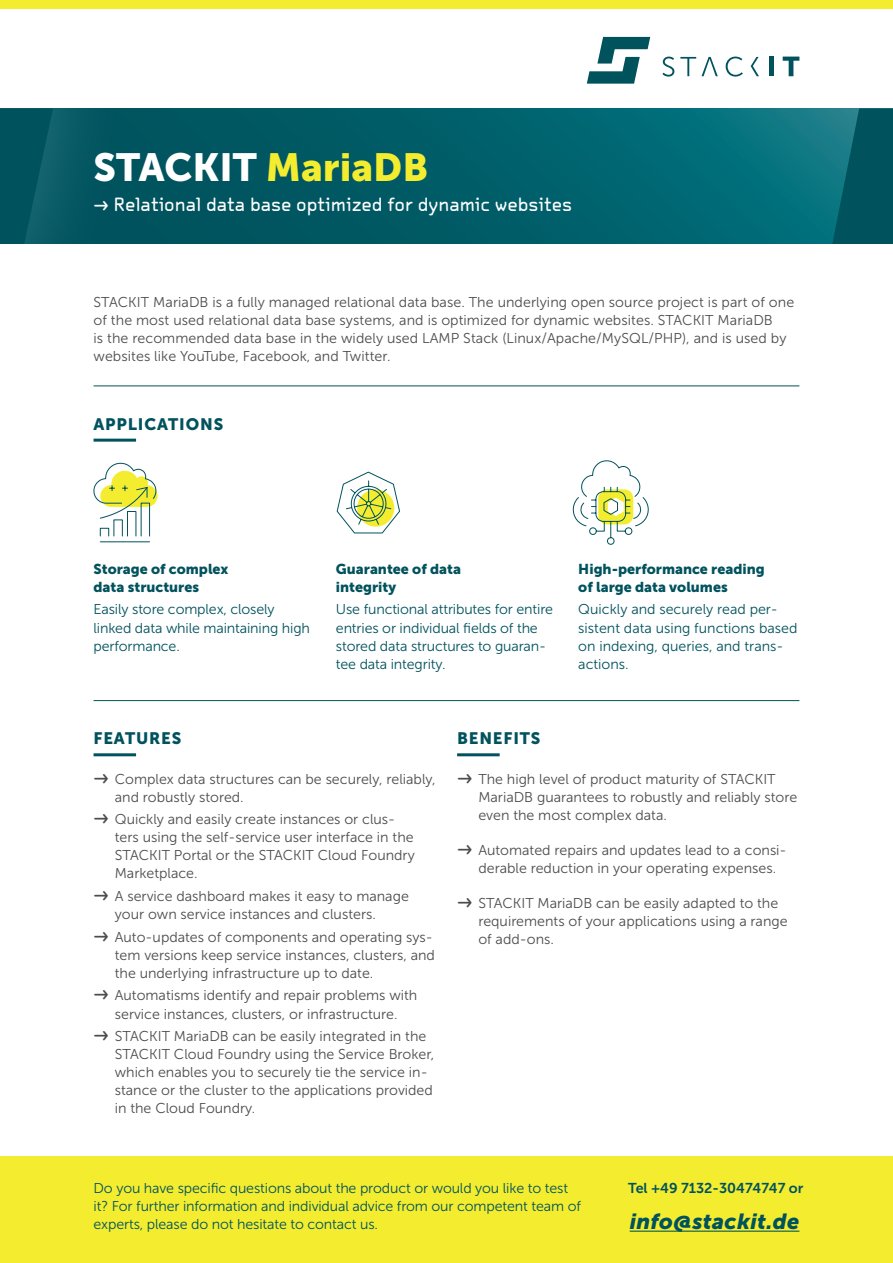
<style>
.page{position:relative;width:893px;height:1263px;background:#fff}
.page>*{position:absolute;margin:0;border:0;box-sizing:border-box;transform-origin:0 0}
.t1{font:39px "Museo Sans 900";color:#fff}
.t2{font:italic 21.75px "Museo Sans 900";letter-spacing:.015em;color:#00525d}
.t3{font:18px "OCRA Tribute Pro";color:#fff}
.Subline{font:16.5px "Museo Sans 900";letter-spacing:.05em;color:#00525d}
.t4{font:14.25px/18px "Museo Sans 300";color:#4b4c4d}
.t5{font:14.25px/18px "Museo Sans 300";letter-spacing:-.01em;color:#00525d}
.Subline-2{font:14.25px "Museo Sans 900";color:#00525d}
.t6{font:14.25px "Museo Sans 700";color:#00525d}
.s1{color:#f4ed2f}
.s2{font-family:"OCRA Tribute Pro";font-size:18px}
</style>
<div class="page">
<svg style="left:135px;top:108px;width:695px;height:136px;background:#01606b"></svg>
<div style="left:0;top:108px;width:135px;height:136px;background:#00545f"></div>
<svg style="left:25px;top:112px;width:28px;height:132px"></svg>
<svg style="left:830px;top:108px;width:63px;height:136px;background:#065c67"></svg>
<div style="left:0;top:0;width:893px;height:9px;background:#f4ed2f"></div>
<svg style="left:587px;top:37px;width:63px;height:47px"></svg>
<svg style="left:662px;top:57px;width:12px;height:20px"></svg>
<svg style="left:680px;top:57px;width:38px;height:19px"></svg>
<svg style="left:726px;top:57px;width:17px;height:20px"></svg>
<svg style="left:751px;top:57px;width:8px;height:19px"></svg>
<div style="left:769px;top:57px;width:5px;height:19px;background:#00525d"></div>
<svg style="left:783px;top:57px;width:16px;height:19px"></svg>
<hr style="left:94px;top:386px;width:705px;height:1px;background:#00525d">
<hr style="left:94px;top:700px;width:705px;height:1px;background:#00525d">
<hr style="left:94px;top:753px;width:42px;height:3px;background:#00525d">
<hr style="left:94px;top:439px;width:42px;height:3px;background:#00525d">
<svg style="left:93px;top:462px;width:65px;height:81px"></svg>
<svg style="left:572px;top:460px;width:77px;height:85px"></svg>
<svg style="left:336px;top:471px;width:64px;height:63px"></svg>
<hr style="left:457px;top:753px;width:43px;height:3px;background:#00525d">
<div style="left:0;top:1157px;width:893px;height:106px;background:#f4ed2f"></div>
<hr style="left:630px;top:1230px;width:169px;height:2px;background:#00525d">
<p class="t1" style="left:94px;top:145px;width:336px">STACKIT <span class="s1">MariaDB</span></p>
<p class="t3" style="left:94px;top:193px;width:480px">→ Relational data base optimized for dynamic websites</p>
<p class="t4" style="left:94px;top:293px;width:702px">STACKIT MariaDB is a fully managed relational data base. The underlying open source project is part of one of the most used relational data base systems, and is optimized for dynamic websites. STACKIT MariaDB<br>is the recommended data base in the widely used LAMP Stack (Linux/Apache/MySQL/PHP), and is used by websites like YouTube, Facebook, and Twitter.</p>
<p class="Subline" style="left:94px;top:414px;width:131px">APPLICATIONS</p>
<p class="Subline-2" style="left:94px;top:561px;width:137px">Storage of complex</p>
<p class="Subline-2" style="left:94px;top:579px;width:107px">data structures</p>
<p class="Subline-2" style="left:336px;top:561px;width:127px">Guarantee of data</p>
<p class="Subline-2" style="left:336px;top:579px;width:62px">integrity</p>
<p class="Subline-2" style="left:578px;top:561px;width:188px">High-performance reading</p>
<p class="Subline-2" style="left:578px;top:579px;width:151px">of large data volumes</p>
<p class="t5" style="left:94px;top:601px;width:218px">Easily store complex, closely linked data while maintaining high performance.</p>
<p class="t5" style="left:336px;top:601px;width:219px">Use functional attributes for entire entries or individual fields of the stored data structures to guaran&shy;tee data integrity.</p>
<p class="t5" style="left:578px;top:601px;width:221px">Quickly and securely read per&shy;sistent data using functions based on indexing, queries, and trans&shy;actions.</p>
<p class="Subline" style="left:94px;top:729px;width:89px">FEATURES</p>
<p class="t4" style="left:115px;top:770px;width:322px;text-indent:-21px"><span class="s2">→</span> Complex data structures can be securely, reliably, and robustly stored.</p>
<p class="t4" style="left:115px;top:810px;width:301px;text-indent:-21px"><span class="s2">→</span> Quickly and easily create instances or clus&shy;ters using the self-service user interface in the STACKIT Portal or the STACKIT Cloud Foundry Marketplace.</p>
<p class="t4" style="left:115px;top:887px;width:296px;text-indent:-21px"><span class="s2">→</span> A service dashboard makes it easy to manage your own service instances and clusters.</p>
<p class="t4" style="left:115px;top:928px;width:322px;text-indent:-21px"><span class="s2">→</span> Auto-updates of components and operating sys&shy;tem versions keep service instances, clusters, and the underlying infrastructure up to date.</p>
<p class="t4" style="left:94px;top:987px;width:325px;text-align:center"><span class="s2">→</span> Automatisms identify and repair problems with service instances, clusters, or infrastructure.</p>
<p class="t4" style="left:115px;top:1027px;width:321px;text-indent:-21px"><span class="s2">→</span> STACKIT MariaDB can be easily integrated in the STACKIT Cloud Foundry using the Service Broker, which enables you to securely tie the service in&shy;stance or the cluster to the applications provided in the Cloud Foundry.</p>
<p class="Subline" style="left:457px;top:729px;width:85px">BENEFITS</p>
<p class="t4" style="left:478px;top:770px;width:320px;text-indent:-21px"><span class="s2">→</span> The high level of product maturity of STACKIT<br>MariaDB guarantees to robustly and reliably store even the most complex data.</p>
<p class="t4" style="left:478px;top:841px;width:310px;text-indent:-21px"><span class="s2">→</span> Automated repairs and updates lead to a consi&shy;derable reduction in your operating expenses.</p>
<p class="t4" style="left:478px;top:894px;width:311px;text-indent:-21px"><span class="s2">→</span> STACKIT MariaDB can be easily adapted to the requirements of your applications using a range of add-ons.</p>
<p class="t5" style="left:94px;top:1179px;width:489px">Do you have specific questions about the product or would you like to test it? For further information and individual advice from our competent team of experts, please do not hesitate to contact us.</p>
<p class="t6" style="left:628px;top:1180px;width:177px">Tel +49 7132-30474747 or</p>
<p class="t2" style="left:630px;top:1209px;width:171px">info@stackit.de</p>
</div>
